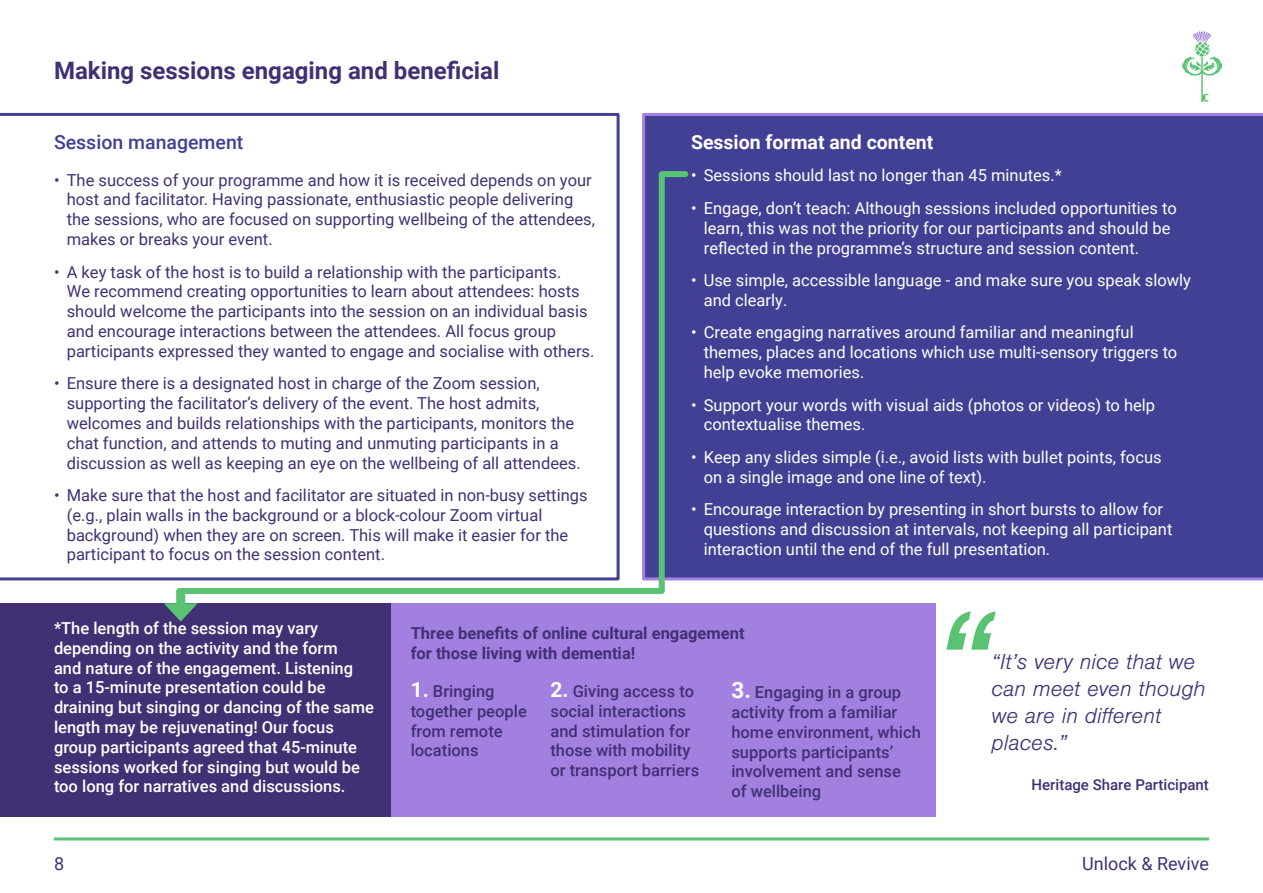
<style>
.page{position:relative;width:1263px;height:893px;background:#fff}
.page>*{position:absolute;margin:0;border:0;box-sizing:border-box;transform-origin:0 0}
.t1{font:700 24px "Roboto";color:#423075}
.t2{font:italic 300 22.5px/27px "Nimbus San";color:#423075}
.t3{font:700 19.5px "Roboto";color:#fff}
.t4{font:500 19.5px "Roboto";color:#424095}
.t5{font:18px "Roboto";color:#423075}
.t6{font:16.5px/19.8px "Roboto";color:#423075}
.t7{font:16.5px/19.8px "Roboto";color:#fff}
.t8{font:500 16.5px/19.8px "Roboto";color:#fff}
.t9{font:500 16.5px/19.8px "Roboto";color:#423075}
.t10{font:700 16.5px/19.8px "Roboto";color:#423075}
.t11{font:500 15px "Roboto";color:#423075}
.s1{font-weight:700;font-size:21px;color:#fff}
.s2{font-weight:700;font-size:22.5px;color:#fff}
</style>
<div class="page">
<hr style="left:54px;top:837px;width:1155px;height:3px;background:#59c273">
<div style="left:0;top:603px;width:1263px;height:213px;background:#423075"></div>
<div style="left:642px;top:113px;width:621px;height:467px;background:#424095"></div>
<svg style="left:0;top:113px;width:620px;height:467px"></svg>
<svg style="left:1182px;top:31px;width:40px;height:71px"></svg>
<div style="left:935px;top:597px;width:328px;height:219px;background:#fff"></div>
<svg style="left:946px;top:611px;width:49px;height:39px"></svg>
<div style="left:391px;top:603px;width:544px;height:213px;background:#a180e0"></div>
<svg style="left:173px;top:168px;width:518px;height:429px"></svg>
<div style="left:176px;top:590px;width:9px;height:20px;background:#59c273"></div>
<svg style="left:164px;top:603px;width:34px;height:19px"></svg>
<p class="t1" style="left:54px;top:54px;width:447px">Making sessions engaging and beneficial</p>
<p class="t4" style="left:54px;top:128px;width:191px">Session management</p>
<p class="t6" style="left:67px;top:169px;width:530px;text-indent:-13px">• The success of your programme and how it is received depends on your host and facilitator. Having passionate, enthusiastic people delivering the sessions, who are focused on supporting wellbeing of the attendees, makes or breaks your event.</p>
<p class="t6" style="left:67px;top:261px;width:529px;text-indent:-13px">• A key task of the host is to build a relationship with the participants.<br>We recommend creating opportunities to learn about attendees: hosts should welcome the participants into the session on an individual basis and encourage interactions between the attendees. All focus group participants expressed they wanted to engage and socialise with others.</p>
<p class="t6" style="left:67px;top:373px;width:515px;text-indent:-13px">• Ensure there is a designated host in charge of the Zoom session, supporting the facilitator’s delivery of the event. The host admits, welcomes and builds relationships with the participants, monitors the chat function, and attends to muting and unmuting participants in a discussion as well as keeping an eye on the wellbeing of all attendees.</p>
<p class="t6" style="left:67px;top:485px;width:522px;text-indent:-13px">• Make sure that the host and facilitator are situated in non-busy settings (e.g., plain walls in the background or a block-colour Zoom virtual background) when they are on screen. This will make it easier for the participant to focus on the session content.</p>
<p class="t3" style="left:691px;top:128px;width:244px">Session format and content</p>
<p class="t7" style="left:691px;top:165px;width:372px">• Sessions should last no longer than 45 minutes.*</p>
<p class="t7" style="left:704px;top:198px;width:475px;text-indent:-13px">• Engage, don’t teach: Although sessions included opportunities to learn, this was not the priority for our participants and should be reflected in the programme’s structure and session content.</p>
<p class="t7" style="left:704px;top:270px;width:489px;text-indent:-13px">• Use simple, accessible language - and make sure you speak slowly and clearly.</p>
<p class="t7" style="left:704px;top:322px;width:475px;text-indent:-13px">• Create engaging narratives around familiar and meaningful themes, places and locations which use multi-sensory triggers to help evoke memories.</p>
<p class="t7" style="left:704px;top:394px;width:453px;text-indent:-13px">• Support your words with visual aids (photos or videos) to help contextualise themes.</p>
<p class="t7" style="left:704px;top:447px;width:459px;text-indent:-13px">• Keep any slides simple (i.e., avoid lists with bullet points, focus on a single image and one line of text).</p>
<p class="t7" style="left:704px;top:499px;width:470px;text-indent:-13px">• Encourage interaction by presenting in short bursts to allow for questions and discussion at intervals, not keeping all participant interaction until the end of the full presentation.</p>
<p class="t8" style="left:54px;top:618px;width:321px">*The length of the session may vary depending on the activity and the form<br>and nature of the engagement. Listening<br>to a 15-minute presentation could be draining but singing or dancing of the same length may be rejuvenating! Our focus group participants agreed that 45-minute sessions worked for singing but would be too long for narratives and discussions.</p>
<p class="t10" style="left:411px;top:622px;width:335px">Three benefits of online cultural engagement for those living with dementia!</p>
<p class="t9" style="left:411px;top:681px;width:118px"><span class="s1">1.</span> Bringing together people from remote locations</p>
<p class="t9" style="left:550px;top:681px;width:150px"><span class="s1">2.</span> Giving access to social interactions and stimulation for those with mobility or transport barriers</p>
<p class="t9" style="left:731px;top:682px;width:191px"><span class="s2">3.</span> Engaging in a group activity from a familiar home environment, which supports participants’ involvement and sense<br>of wellbeing</p>
<p class="t2" style="left:991px;top:649px;width:216px">“It’s very nice that we can meet even though we are in different places.”</p>
<p class="t11" style="left:1031px;top:774px;width:179px">Heritage Share Participant</p>
<p class="t5" style="left:54px;top:851px;width:12px">8</p>
<p class="t5" style="left:1082px;top:851px;width:128px">Unlock &amp; Revive</p>
</div>
